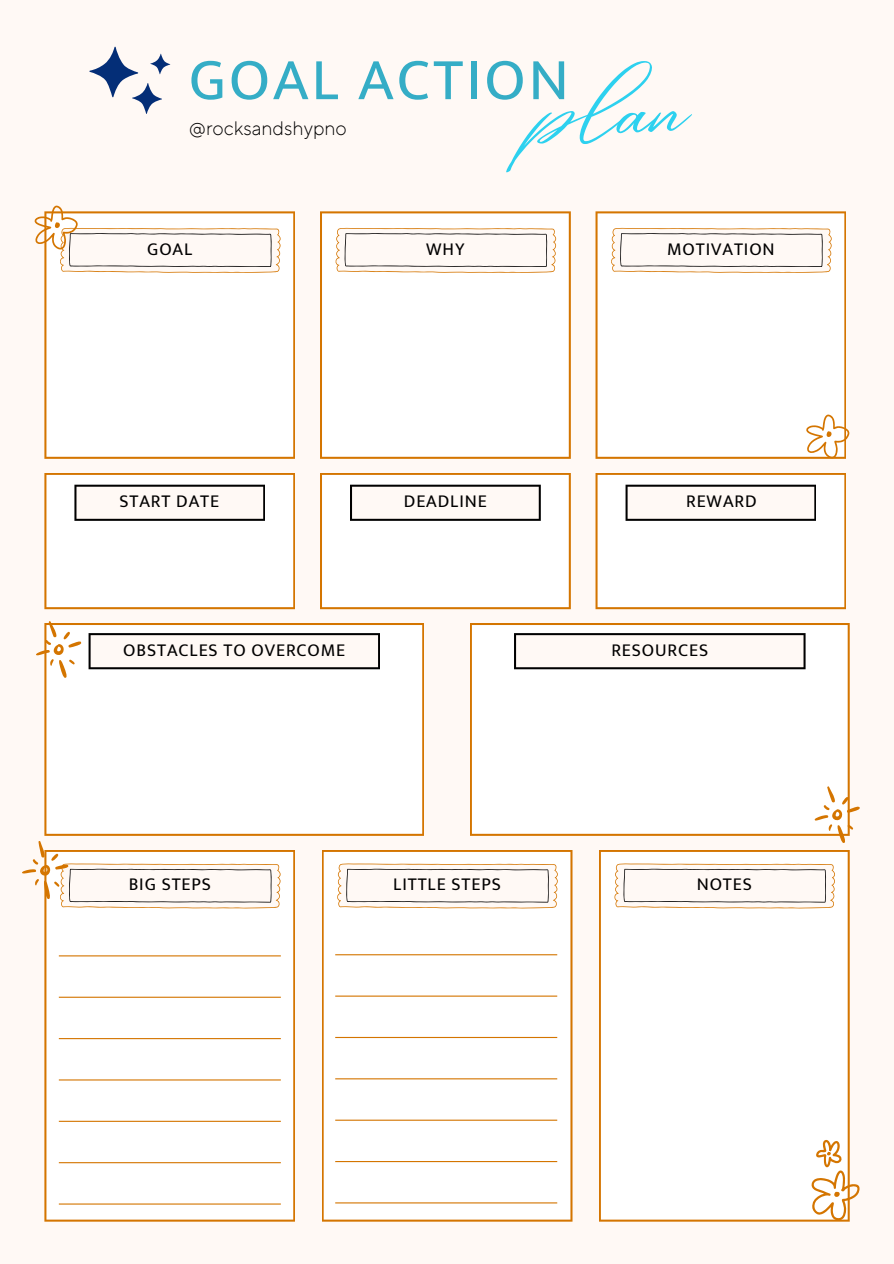
<style>
.page{position:relative;width:894px;height:1264px;background:#fff}
.page>*{position:absolute;margin:0;border:0;box-sizing:border-box;transform-origin:0 0}
.t1{font:90px "Andasia";color:#2dd1ef}
.t2{font:60px "Mukta Vaani";letter-spacing:.05em;color:#35adc6}
.t3{font:300 19.35px "TT Norms Pro";color:#000}
.t4{font:18px "Mukta Vaani";letter-spacing:.05em;color:#000}
</style>
<div class="page">
<div style="left:0;top:0;width:893px;height:1263px;background:#fff9f5"></div>
<div style="left:44px;top:850px;width:251px;height:371px;background:#fff"></div>
<div style="left:44px;top:211px;width:251px;height:248px;background:#fff"></div>
<div style="left:320px;top:211px;width:250px;height:248px;background:#fff"></div>
<div style="left:44px;top:623px;width:380px;height:212px;background:#fff"></div>
<div style="left:322px;top:850px;width:250px;height:371px;background:#fff"></div>
<div style="left:599px;top:850px;width:250px;height:371px;background:#fff"></div>
<div style="left:470px;top:623px;width:379px;height:212px;background:#fff"></div>
<svg style="left:44px;top:473px;width:251px;height:136px"></svg>
<svg style="left:88px;top:633px;width:292px;height:36px"></svg>
<svg style="left:514px;top:633px;width:291px;height:36px"></svg>
<svg style="left:320px;top:473px;width:250px;height:136px"></svg>
<svg style="left:595px;top:473px;width:251px;height:136px"></svg>
<div style="left:595px;top:211px;width:251px;height:248px;background:#fff"></div>
<svg style="left:334px;top:228px;width:222px;height:45px"></svg>
<svg style="left:610px;top:228px;width:221px;height:45px"></svg>
<svg style="left:336px;top:863px;width:221px;height:45px"></svg>
<svg style="left:613px;top:863px;width:221px;height:45px"></svg>
<hr style="left:59px;top:955px;width:222px;height:1px;background:#d47500">
<hr style="left:335px;top:954px;width:222px;height:1px;background:#d47500">
<hr style="left:335px;top:995px;width:222px;height:1px;background:#d47500">
<hr style="left:335px;top:1036px;width:222px;height:2px;background:#d47500">
<hr style="left:335px;top:1078px;width:222px;height:1px;background:#d47500">
<hr style="left:335px;top:1119px;width:222px;height:1px;background:#d47500">
<hr style="left:335px;top:1202px;width:222px;height:1px;background:#d47500">
<hr style="left:335px;top:1160px;width:222px;height:2px;background:#d47500">
<hr style="left:59px;top:996px;width:222px;height:1px;background:#d47500">
<hr style="left:59px;top:1038px;width:222px;height:1px;background:#d47500">
<hr style="left:59px;top:1079px;width:222px;height:1px;background:#d47500">
<hr style="left:59px;top:1120px;width:222px;height:1px;background:#d47500">
<hr style="left:59px;top:1162px;width:222px;height:1px;background:#d47500">
<hr style="left:59px;top:1203px;width:222px;height:1px;background:#d47500">
<svg style="left:89px;top:47px;width:81px;height:67px"></svg>
<svg style="left:810px;top:1139px;width:49px;height:81px"></svg>
<svg style="left:36px;top:621px;width:46px;height:57px"></svg>
<svg style="left:813px;top:785px;width:47px;height:58px"></svg>
<svg style="left:34px;top:205px;width:246px;height:68px"></svg>
<svg style="left:805px;top:414px;width:44px;height:45px"></svg>
<svg style="left:22px;top:841px;width:258px;height:67px"></svg>
<p class="t1" style="left:547px;top:41px;width:145px">plan</p>
<p class="t2" style="left:189px;top:43px;width:381px">GOAL ACTION</p>
<p class="t3" style="left:189px;top:116px;width:160px">@rocksandshypno</p>
<p class="t4" style="left:147px;top:238px;width:47px">GOAL</p>
<p class="t4" style="left:119px;top:490px;width:101px">START DATE</p>
<p class="t4" style="left:426px;top:238px;width:40px">WHY</p>
<p class="t4" style="left:667px;top:238px;width:109px">MOTIVATION</p>
<p class="t4" style="left:404px;top:490px;width:84px">DEADLINE</p>
<p class="t4" style="left:686px;top:490px;width:72px">REWARD</p>
<p class="t4" style="left:123px;top:639px;width:223px">OBSTACLES TO OVERCOME</p>
<p class="t4" style="left:611px;top:639px;width:98px">RESOURCES</p>
<p class="t4" style="left:129px;top:873px;width:84px">BIG STEPS</p>
<p class="t4" style="left:393px;top:873px;width:109px">LITTLE STEPS</p>
<p class="t4" style="left:696px;top:873px;width:57px">NOTES</p>
</div>
